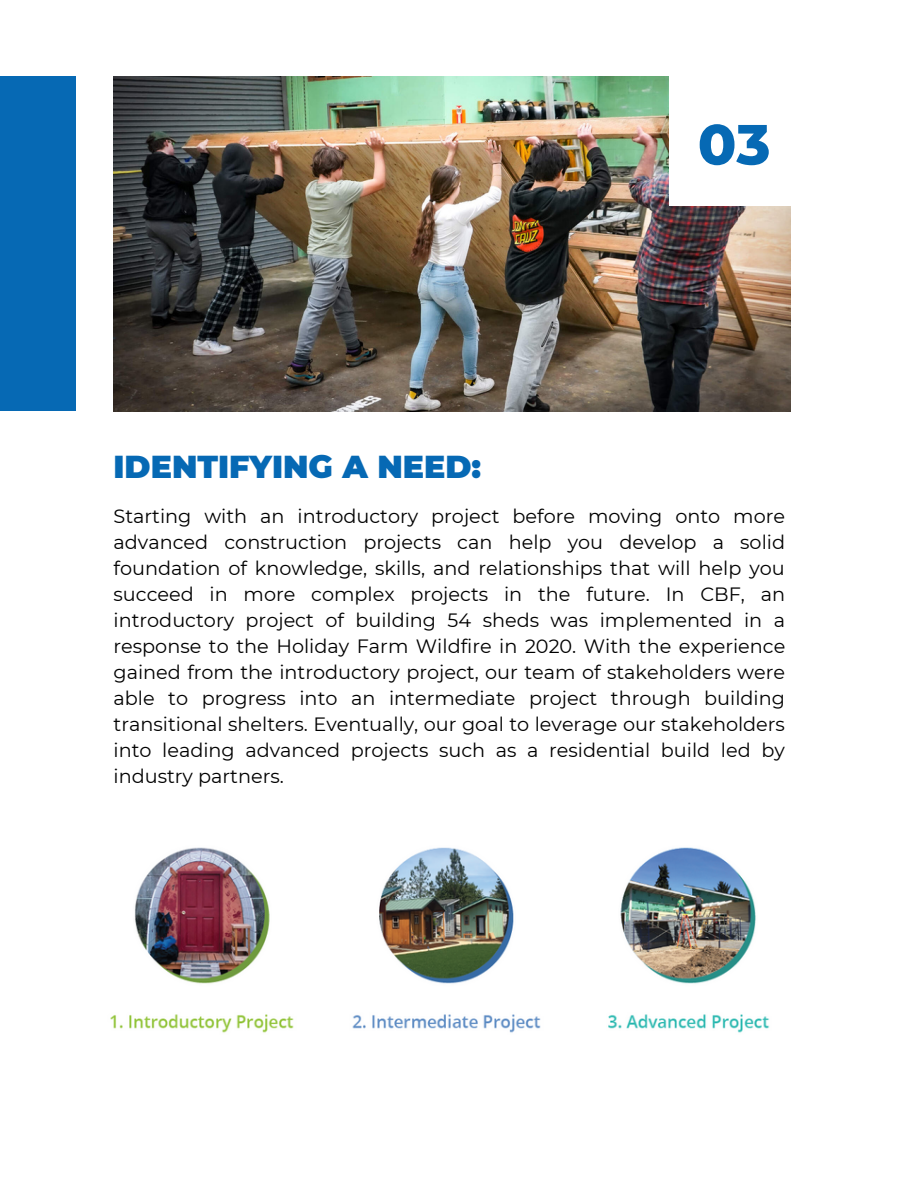
<style>
.page{position:relative;width:918px;height:1188px;background:#fff}
.page>*{position:absolute;margin:0;border:0;box-sizing:border-box;transform-origin:0 0}
.t1{font:800 56.4px "Montserrat";color:#0669b4}
.t2{font:900 31.65px "Montserrat";color:#0669b4}
.t3{font:19.2px/26px "Montserrat";color:#000;text-align:justify}
</style>
<div class="page">
<img style="left:110px;top:847px;width:660px;height:186px">
<img style="left:114px;top:76px;width:677px;height:335px">
<div style="left:669px;top:76px;width:130px;height:130px;background:#fff"></div>
<div style="left:0;top:76px;width:76px;height:335px;background:#0669b4"></div>
<h2 class="t2" style="left:114px;top:448px;width:369px">IDENTIFYING A NEED:</h2>
<h1 class="t1" style="left:698px;top:110px;width:74px">03</h1>
<p class="t3" style="left:114px;top:503px;width:673px">Starting with an introductory project before moving onto more advanced construction projects can help you develop a solid foundation of knowledge, skills, and relationships that will help you succeed in more complex projects in the future. In CBF, an introductory project of building 54 sheds was implemented in a response to the Holiday Farm Wildfire in 2020. With the experience gained from the introductory project, our team of stakeholders were able to progress into an intermediate project through building transitional shelters. Eventually, our goal to leverage our stakeholders into leading advanced projects such as a residential build led by industry partners.</p>
</div>
